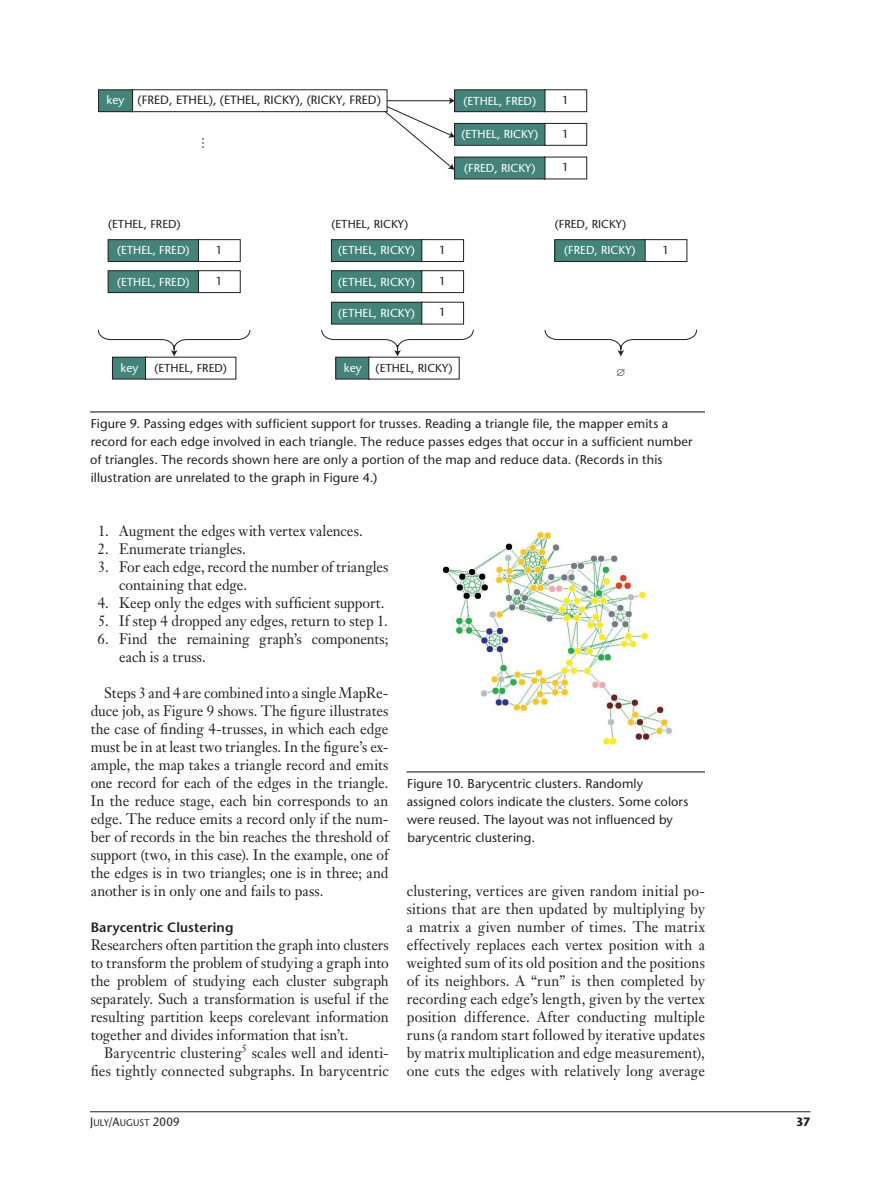
<style>
.page{position:relative;width:878px;height:1188px;background:#fff}
.page>*{position:absolute;margin:0;border:0;box-sizing:border-box;transform-origin:0 0}
.t1{font:15px/18px "Janson Text LT Std";color:#231f20;text-align:justify;scale:.95 1}
.t2{font:600 13.5px "Stone Sans Std";letter-spacing:.015em;color:#231f20}
.t3{font:500 12.75px/18px "Stone Sans Std";letter-spacing:.01em;color:#231f20}
.t4{font:500 12px "Stone Sans Std";color:#231f20}
.t5{font:500 12px "Stone Sans Std";color:#fff}
.t6{font:700 12px "Stone Sans Std";color:#231f20;scale:.95 1}
.t7{font:500 11.55px "Stone Sans Std";color:#fff}
.t8{font:500 11.55px "Stone Sans Std";color:#231f20}
.t9{font:9.6px "Stone Sans Std Medium SC800";letter-spacing:.015em;color:#231f20;scale:.95 1}
.s1{color:#fff}
.s2{font-size:12px;color:#fff}
.s3{font-size:12px}
</style>
<div class="page">
<hr style="left:90px;top:1111px;width:720px;height:1px;background:#231f20">
<svg style="left:379px;top:97px;width:76px;height:73px"></svg>
<div style="left:131px;top:90px;width:256px;height:22px;background:#fff"></div>
<div style="left:131px;top:89px;width:256px;height:23px;border:1px solid #231f20"></div>
<div style="left:98px;top:90px;width:34px;height:22px;background:#42847a"></div>
<div style="left:98px;top:89px;width:35px;height:23px;border:1px solid #231f20"></div>
<div style="left:544px;top:89px;width:43px;height:23px;border:1px solid #231f20"></div>
<div style="left:454px;top:90px;width:91px;height:22px;background:#42847a"></div>
<div style="left:454px;top:89px;width:91px;height:23px;border:1px solid #231f20"></div>
<div style="left:544px;top:123px;width:43px;height:23px;border:1px solid #231f20"></div>
<div style="left:454px;top:123px;width:91px;height:22px;background:#42847a"></div>
<div style="left:454px;top:123px;width:91px;height:23px;border:1px solid #231f20"></div>
<div style="left:454px;top:157px;width:91px;height:22px;background:#42847a"></div>
<div style="left:454px;top:157px;width:91px;height:22px;border:1px solid #231f20"></div>
<div style="left:197px;top:239px;width:43px;height:23px;border:1px solid #231f20"></div>
<div style="left:108px;top:240px;width:90px;height:22px;background:#42847a"></div>
<div style="left:108px;top:239px;width:91px;height:23px;border:1px solid #231f20"></div>
<div style="left:197px;top:270px;width:43px;height:23px;border:1px solid #231f20"></div>
<div style="left:108px;top:271px;width:90px;height:22px;background:#42847a"></div>
<div style="left:108px;top:270px;width:91px;height:23px;border:1px solid #231f20"></div>
<div style="left:112px;top:357px;width:35px;height:22px;background:#42847a"></div>
<div style="left:112px;top:357px;width:35px;height:22px;border:1px solid #231f20"></div>
<svg style="left:98px;top:329px;width:153px;height:28px"></svg>
<div style="left:336px;top:357px;width:34px;height:22px;background:#42847a"></div>
<div style="left:335px;top:357px;width:35px;height:22px;border:1px solid #231f20"></div>
<div style="left:421px;top:239px;width:43px;height:23px;border:1px solid #231f20"></div>
<div style="left:331px;top:240px;width:91px;height:22px;background:#42847a"></div>
<div style="left:331px;top:239px;width:91px;height:23px;border:1px solid #231f20"></div>
<div style="left:421px;top:270px;width:43px;height:23px;border:1px solid #231f20"></div>
<div style="left:331px;top:271px;width:91px;height:22px;background:#42847a"></div>
<div style="left:331px;top:270px;width:91px;height:23px;border:1px solid #231f20"></div>
<div style="left:331px;top:302px;width:91px;height:22px;background:#42847a"></div>
<div style="left:331px;top:302px;width:91px;height:22px;border:1px solid #231f20"></div>
<svg style="left:321px;top:329px;width:153px;height:28px"></svg>
<div style="left:644px;top:239px;width:43px;height:23px;border:1px solid #231f20"></div>
<div style="left:554px;top:240px;width:91px;height:22px;background:#42847a"></div>
<div style="left:554px;top:239px;width:91px;height:23px;border:1px solid #231f20"></div>
<svg style="left:544px;top:329px;width:153px;height:28px"></svg>
<hr style="left:90px;top:411px;width:615px;height:1px;background:#231f20">
<img style="left:442px;top:532px;width:230px;height:213px">
<hr style="left:406px;top:771px;width:299px;height:1px;background:#231f20">
<p class="t4" style="left:107px;top:93px;width:276px"><span class="s1">key</span> (FRED, ETHEL), (ETHEL, RICKY), (RICKY, FRED)</p>
<p class="t7" style="left:463px;top:94px;width:74px">(ETHEL, FRED)</p>
<p class="t8" style="left:562px;top:93px;width:8px">1</p>
<p class="t7" style="left:461px;top:127px;width:78px">(ETHEL, RICKY)</p>
<p class="t8" style="left:562px;top:127px;width:8px">1</p>
<p class="t7" style="left:464px;top:161px;width:73px">(FRED, RICKY)</p>
<p class="t8" style="left:562px;top:160px;width:8px">1</p>
<p class="t4" style="left:214px;top:137px;width:14px;rotate:90deg">…</p>
<p class="t8" style="left:108px;top:217px;width:74px">(ETHEL, FRED)</p>
<p class="t8" style="left:331px;top:217px;width:78px">(ETHEL, RICKY)</p>
<p class="t8" style="left:554px;top:217px;width:73px">(FRED, RICKY)</p>
<p class="t7" style="left:117px;top:244px;width:74px">(ETHEL, FRED)</p>
<p class="t8" style="left:216px;top:243px;width:8px">1</p>
<p class="t7" style="left:117px;top:275px;width:74px">(ETHEL, FRED)</p>
<p class="t8" style="left:216px;top:274px;width:8px">1</p>
<p class="t7" style="left:338px;top:244px;width:78px">(ETHEL, RICKY)</p>
<p class="t8" style="left:439px;top:243px;width:8px">1</p>
<p class="t7" style="left:338px;top:275px;width:78px">(ETHEL, RICKY)</p>
<p class="t8" style="left:439px;top:274px;width:8px">1</p>
<p class="t7" style="left:338px;top:306px;width:78px">(ETHEL, RICKY)</p>
<p class="t8" style="left:439px;top:306px;width:8px">1</p>
<p class="t7" style="left:564px;top:244px;width:73px">(FRED, RICKY)</p>
<p class="t8" style="left:662px;top:243px;width:8px">1</p>
<p class="t5" style="left:121px;top:360px;width:19px">key</p>
<p class="t8" style="left:154px;top:361px;width:74px">(ETHEL, FRED)</p>
<p class="t8" style="left:344px;top:361px;width:110px"><span class="s2">key</span> (ETHEL, RICKY)</p>
<p class="t3" style="left:90px;top:414px;width:603px">Figure 9. Passing edges with sufficient support for trusses. Reading a triangle file, the mapper emits a record for each edge involved in each triangle. The reduce passes edges that occur in a sufficient number of triangles. The records shown here are only a portion of the map and reduce data. (Records in this illustration are unrelated to the graph in Figure 4.)</p>
<p class="t1" style="left:98px;top:521px;width:280px">1. Augment the edges with vertex valences.</p>
<p class="t1" style="left:98px;top:539px;width:157px">2. Enumerate triangles.</p>
<p class="t1" style="left:119px;top:557px;width:285px;text-indent:-21px">3. For each edge, record the number of triangles containing that edge.</p>
<p class="t1" style="left:98px;top:593px;width:303px">4. Keep only the edges with sufficient support.</p>
<p class="t1" style="left:98px;top:611px;width:306px">5. If step 4 dropped any edges, return to step 1.</p>
<p class="t1" style="left:119px;top:629px;width:285px;text-indent:-22px">6. Find the remaining graph’s components; each is a truss.</p>
<p class="t1" style="left:91px;top:683px;width:315px;text-indent:13px">Steps 3 and 4 are combined into a single MapRe&shy;duce job, as Figure 9 shows. The figure illustrates the case of finding 4-trusses, in which each edge must be in at least two triangles. In the figure’s ex&shy;ample, the map takes a triangle record and emits one record for each of the edges in the triangle.<br>In the reduce stage, each bin corresponds to an edge. The reduce emits a record only if the num&shy;ber of records in the bin reaches the threshold of support (two, in this case). In the example, one of the edges is in two triangles; one is in three; and another is in only one and fails to pass.</p>
<p class="t2" style="left:91px;top:919px;width:144px">Barycentric Clustering</p>
<p class="t1" style="left:91px;top:935px;width:315px">Researchers often partition the graph into clusters to transform the problem of studying a graph into the problem of studying each cluster subgraph separately. Such a transformation is useful if the resulting partition keeps corelevant information together and divides information that isn’t.</p>
<p class="t1" style="left:91px;top:1043px;width:315px;text-align:right">Barycentric clustering<sup>5</sup> scales well and identi&shy;fies tightly connected subgraphs. In barycentric</p>
<p class="t3" style="left:407px;top:774px;width:283px">Figure 10. Barycentric clusters. Randomly assigned colors indicate the clusters. Some colors were reused. The layout was not influenced by barycentric clustering.</p>
<p class="t1" style="left:407px;top:881px;width:315px">clustering, vertices are given random initial po&shy;sitions that are then updated by multiplying by a matrix a given number of times. The matrix effectively replaces each vertex position with a weighted sum of its old position and the positions of its neighbors. A “run” is then completed by recording each edge’s length, given by the vertex position difference. After conducting multiple runs (a random start followed by iterative updates by matrix multiplication and edge measurement), one cuts the edges with relatively long average</p>
<p class="t9" style="left:90px;top:1117px;width:96px"><span class="s3">J</span>ULY<span class="s3">/A</span>UGUST <span class="s3">2009</span></p>
<p class="t6" style="left:796px;top:1114px;width:16px">37</p>
</div>
